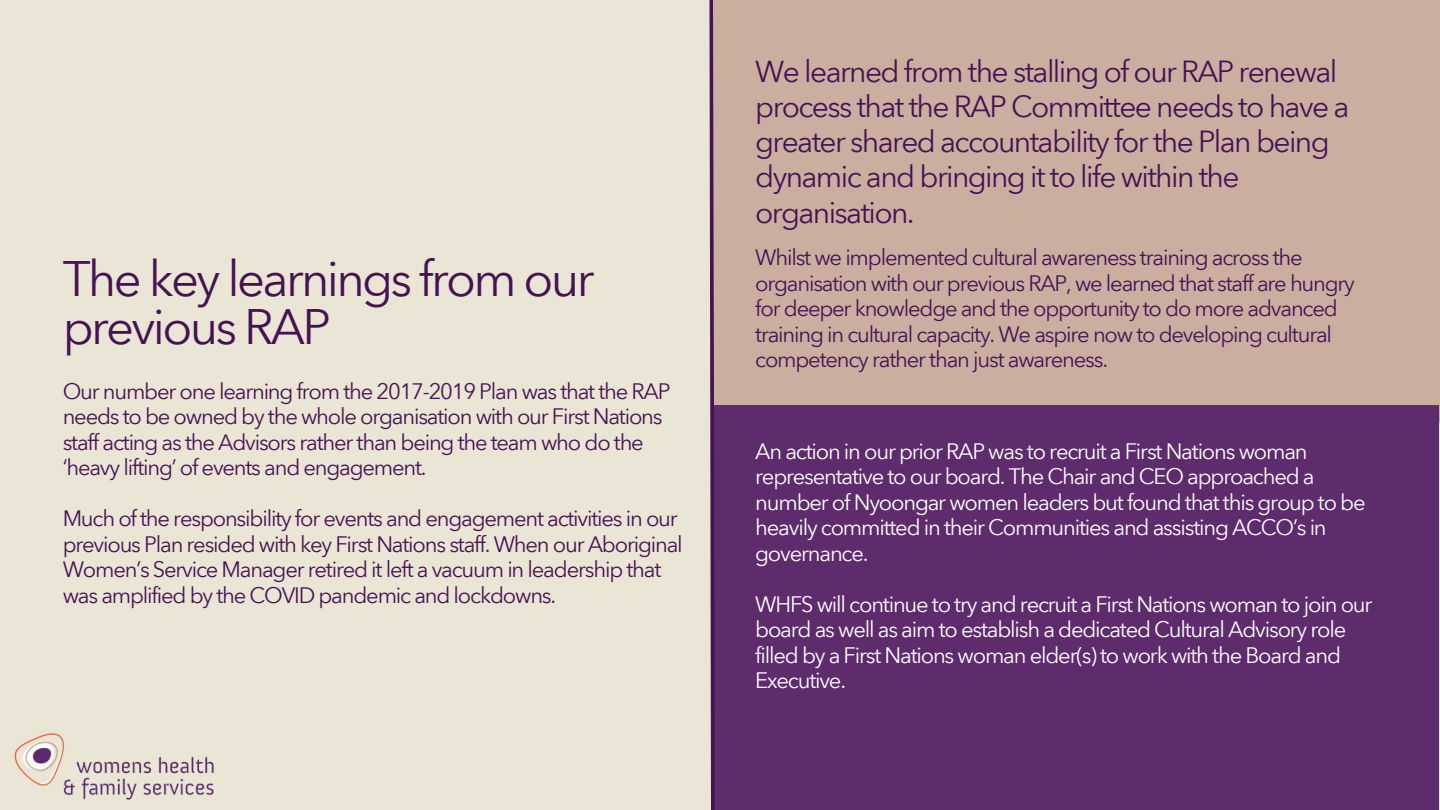
<style>
.page{position:relative;width:1440px;height:810px;background:#eae5d5}
.page>*{position:absolute;margin:0;border:0;box-sizing:border-box;transform-origin:0 0}
.t1{font:49px/47.2px "Avenir Next Thai Modern";letter-spacing:-.055em;color:#451354}
.t2{font:30px/35.2px "Avenir Next Thai Modern";letter-spacing:-.055em;color:#451354}
.t3{font:22px/25.5px "Avenir Next Thai Modern";letter-spacing:-.055em;color:#451354}
.t4{font:22px/25.5px "Avenir Next Thai Modern";letter-spacing:-.055em;color:#fff}
</style>
<div class="page">
<div style="left:714px;top:0;width:726px;height:423px;background:#caafa0"></div>
<div style="left:714px;top:405px;width:363px;height:405px;background:#5e2b6d"></div>
<div style="left:1076px;top:405px;width:362px;height:405px;background:#5e2b6d"></div>
<svg style="left:709px;top:0;width:6px;height:810px"></svg>
<img style="left:13px;top:732px;width:201px;height:68px">
<p class="t1" style="left:63px;top:253px;width:533px">The key learnings from our previous RAP</p>
<p class="t3" style="left:63px;top:377px;width:609px">Our number one learning from the 2017-2019 Plan was that the RAP needs to be owned by the whole organisation with our First Nations staff acting as the Advisors rather than being the team who do the ‘heavy lifting’ of events and engagement.</p>
<p class="t3" style="left:63px;top:505px;width:622px">Much of the responsibility for events and engagement activities in our previous Plan resided with key First Nations staff. When our Aboriginal Women’s Service Manager retired it left a vacuum in leadership that was amplified by the COVID pandemic and lockdowns.</p>
<p class="t2" style="left:755px;top:52px;width:596px">We learned from the stalling of our RAP renewal process that the RAP Committee needs to have a greater shared accountability for the Plan being dynamic and bringing it to life within the organisation.</p>
<p class="t3" style="left:755px;top:244px;width:601px">Whilst we implemented cultural awareness training across the organisation with our previous RAP, we learned that staff are hungry for deeper knowledge and the opportunity to do more advanced training in cultural capacity. We aspire now to developing cultural competency rather than just awareness.</p>
<p class="t4" style="left:755px;top:437px;width:612px">An action in our prior RAP was to recruit a First Nations woman representative to our board. The Chair and CEO approached a number of Nyoongar women leaders but found that this group to be heavily committed in their Communities and assisting ACCO’s in governance.</p>
<p class="t4" style="left:755px;top:590px;width:619px">WHFS will continue to try and recruit a First Nations woman to join our board as well as aim to establish a dedicated Cultural Advisory role filled by a First Nations woman elder(s) to work with the Board and Executive.</p>
</div>
